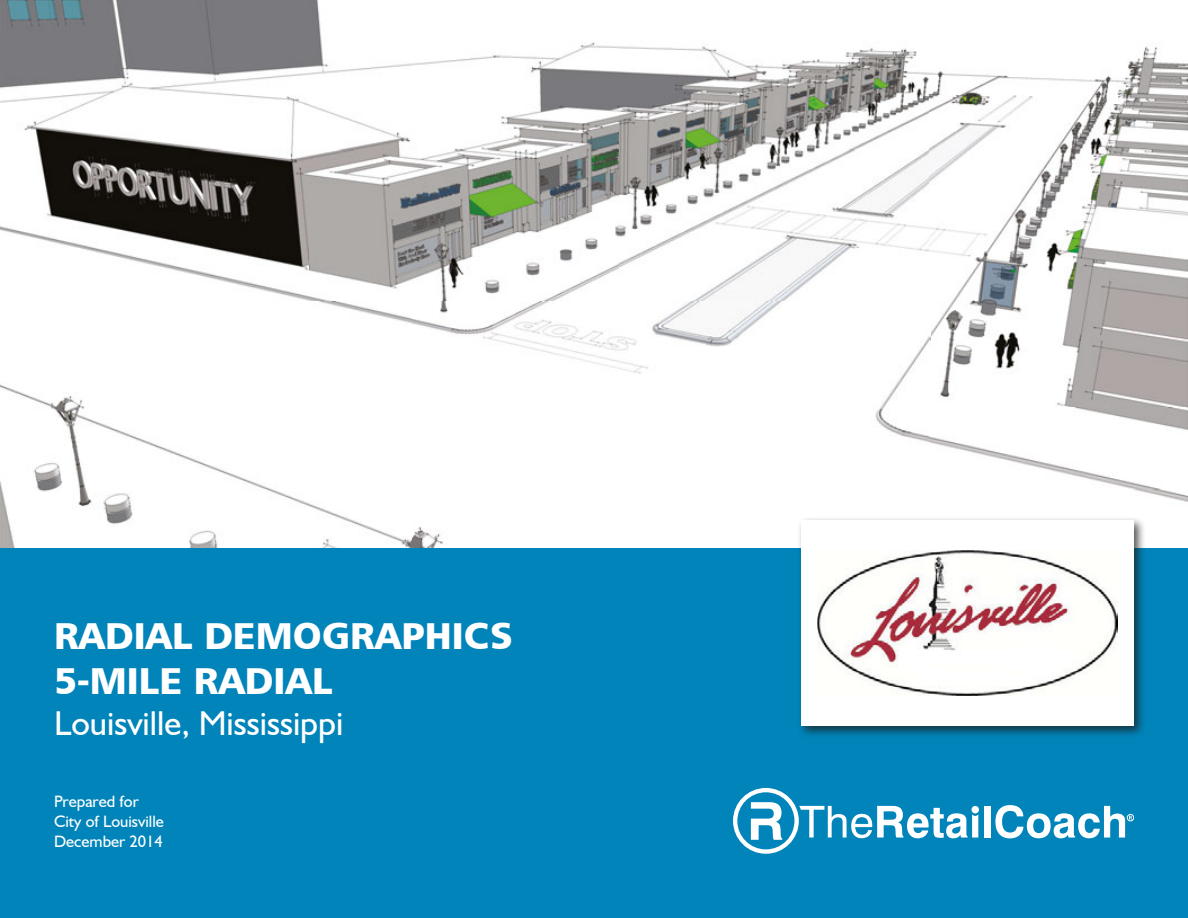
<style>
.page{position:relative;width:1188px;height:918px;background:#fff}
.page>*{position:absolute;margin:0;border:0;box-sizing:border-box;transform-origin:0 0}
.WhiteCoverTitle{font:37.5px "Humanist 777 BT Black B";color:#fff}
.WhiteCoverTitle-2{font:34.5px "Humanist 521 BT";color:#fff}
.WhiteCoverSubTitle{font:16.5px "Humanist 521 BT";color:#fff}
</style>
<div class="page">
<img style="left:0;top:0;width:1188px;height:549px">
<div style="left:0;top:549px;width:1188px;height:369px;background:#0084ba"></div>
<div style="left:984px;top:806px;width:7px;height:32px;background:#fff"></div>
<svg style="left:733px;top:788px;width:246px;height:66px"></svg>
<svg style="left:995px;top:805px;width:137px;height:33px"></svg>
<div style="left:1127px;top:814px;width:7px;height:7px;border:1px solid #fff;border-radius:50%"></div>
<div style="left:797px;top:516px;width:349px;height:222px;background:#1d1d1b;opacity:.75"></div>
<div style="left:801px;top:521px;width:333px;height:205px;background:#fff"></div>
<img style="left:818px;top:551px;width:300px;height:145px">
<p class="WhiteCoverTitle" style="left:54px;top:611px;width:460px">RADIAL DEMOGRAPHICS</p>
<p class="WhiteCoverTitle" style="left:54px;top:656px;width:280px">5-MILE RADIAL</p>
<p class="WhiteCoverTitle-2" style="left:54px;top:702px;width:291px">Louisville, Mississippi</p>
<p class="WhiteCoverSubTitle" style="left:54px;top:792px;width:86px">Prepared for</p>
<p class="WhiteCoverSubTitle" style="left:54px;top:811px;width:111px">City of Louisville</p>
<p class="WhiteCoverSubTitle" style="left:54px;top:831px;width:110px">December 2014</p>
</div>
